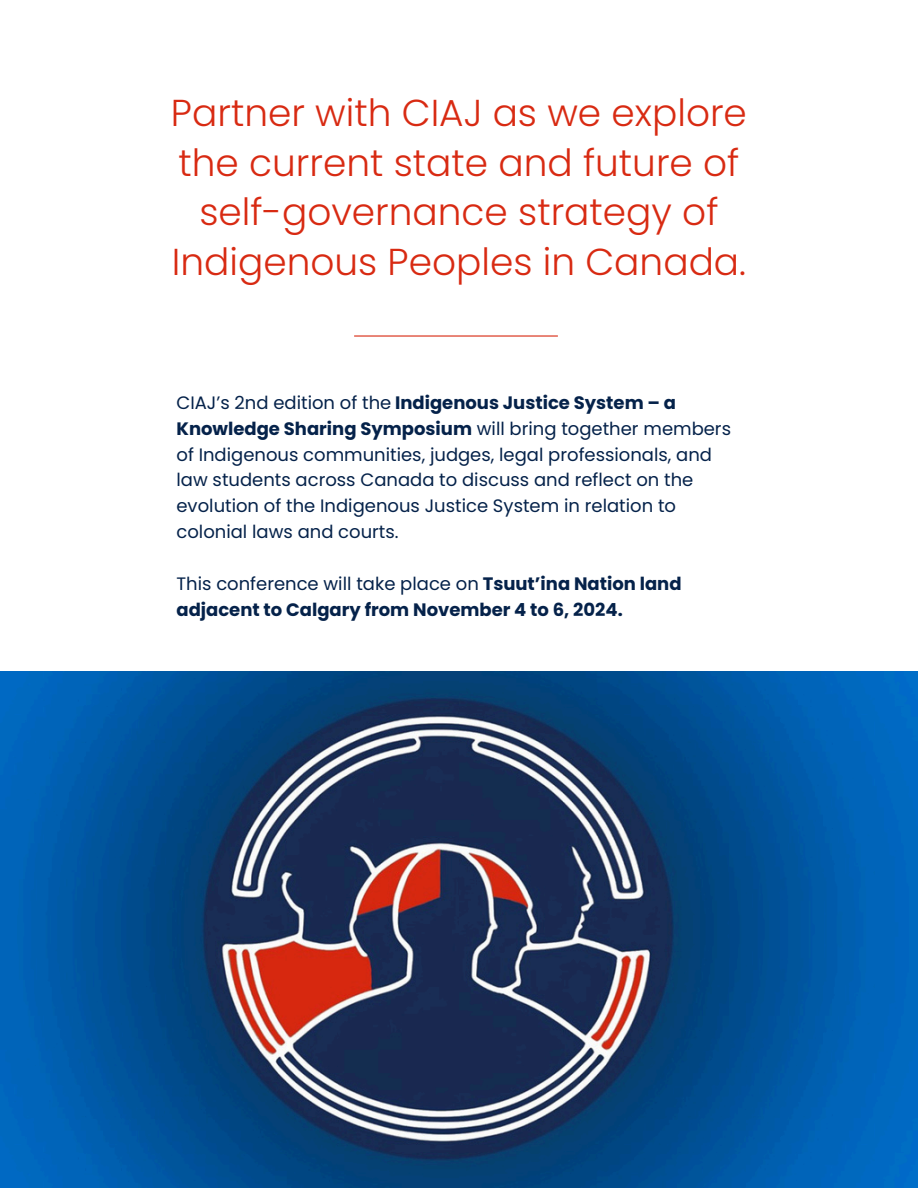
<style>
.page{position:relative;width:918px;height:1188px;background:#fff}
.page>*{position:absolute;margin:0;border:0;box-sizing:border-box;transform-origin:0 0}
.t1{font:300 37.5px/49.5px "Poppins";color:#d82a12;text-align:center}
.t2{font:18px/25.8px "Poppins";color:#05224a}
.t3{font:700 18px/25.8px "Poppins";color:#05224a}
.s1{font-weight:700}
.s2{font-weight:400}
</style>
<div class="page">
<hr style="left:354px;top:335px;width:204px;height:2px;background:#d82a12">
<img style="left:0;top:672px;width:918px;height:516px">
<p class="t1" style="left:171px;top:88px;width:577px">Partner with CIAJ as we explore the current state and future of self-governance strategy of<br>Indigenous Peoples in Canada.</p>
<h1 class="t2" style="left:177px;top:390px;width:556px">CIAJ’s 2nd edition of the <span class="s1">Indigenous Justice System – a Knowledge Sharing Symposium</span> will bring together members of Indigenous communities, judges, legal professionals, and law students across Canada to discuss and reflect on the evolution of the Indigenous Justice System in relation to colonial laws and courts.</h1>
<p class="t3" style="left:177px;top:571px;width:507px"><span class="s2">This conference will take place on</span> Tsuut’ina Nation land adjacent to Calgary from November 4 to 6, 2024.</p>
</div>
